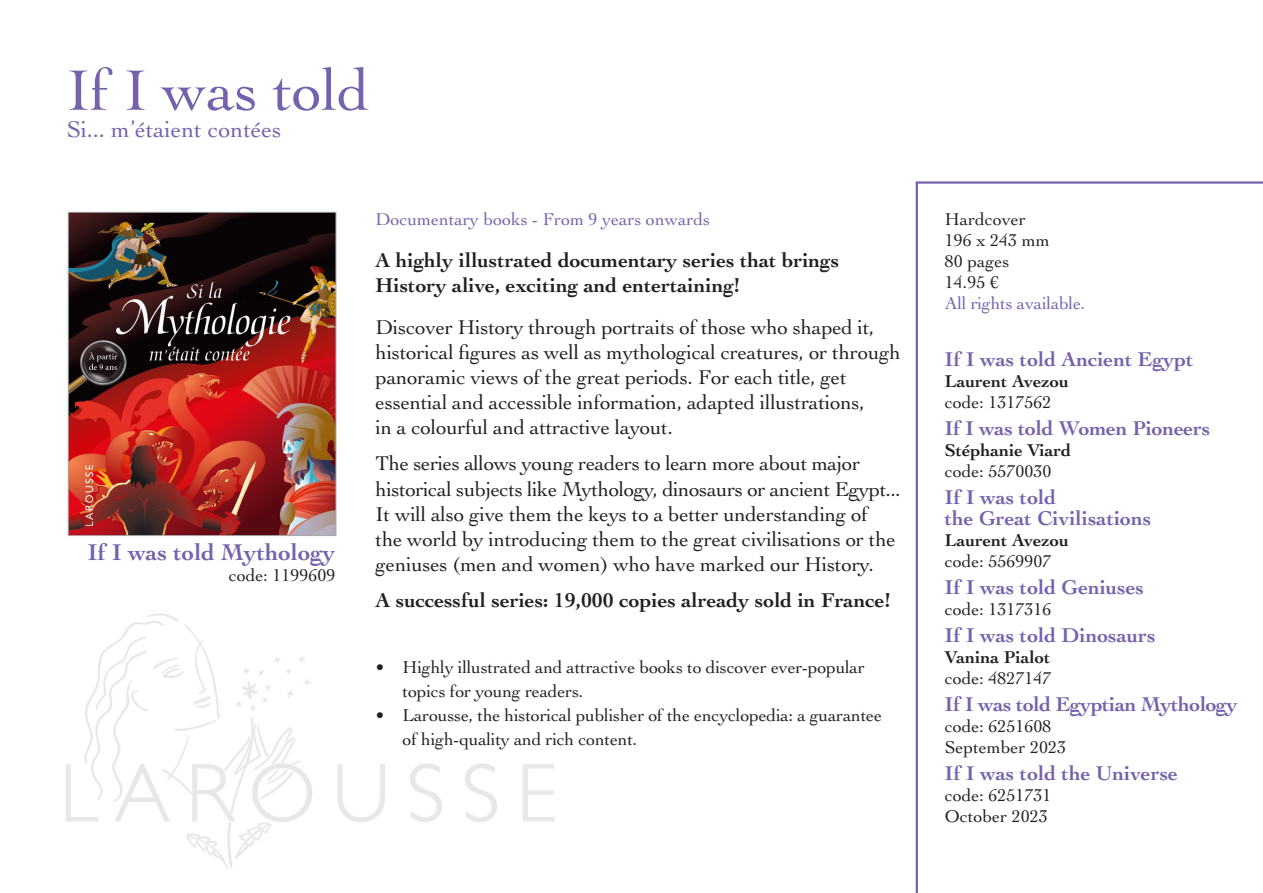
<style>
.page{position:relative;width:1263px;height:893px;background:#fff}
.page>*{position:absolute;margin:0;border:0;box-sizing:border-box;transform-origin:0 0}
._01_Titre-eng_docu{font:60px "Cochin LT Std";color:#7463ac}
._01_Titre-fra_docu{font:24px "Cochin LT Std";color:#7463ac}
._04_titre-livre-dr_docu{font:700 24px "Cochin LT Std";color:#7463ac}
._02_description_docu{font:21px/25.2px "Cochin LT Std";letter-spacing:-.01em;color:#231f20}
._03_Titre-livre-g_docu{font:700 21px/21px "Cochin LT Std";color:#7463ac}
._02_chapeau_docu{font:700 21px/25.2px "Cochin LT Std";color:#231f20}
._02_description_docu-2{font:700 21px "Cochin LT Std";color:#231f20}
._03_Titre-livre-g_docu-2{font:700 21px "Cochin LT Std";letter-spacing:-.02em;color:#7463ac}
._03_right_album{font:18px/24px "Cochin LT Std";letter-spacing:-.01em;color:#231f20}
._03_info-technique-livre-g_docu{font:18px "Cochin LT Std";color:#231f20}
._03_auteur-livre-g_docu{font:700 18px "Cochin LT Std";color:#231f20}
._02_info-partie_docu{font:18px "Cochin LT Std";color:#7463ac}
._03_info-technique_docu{font:18px "Cochin LT Std";color:#231f20}
._03_right_docu{font:18px "Cochin LT Std";letter-spacing:-.01em;color:#7463ac}
._03_auteur-livre-g_activite-jeux{font:700 18px "Cochin LT Std";color:#231f20}
._04_titre-livre-dr_docu-2{font:18px "Cochin LT Std";color:#231f20}
</style>
<div class="page">
<img style="left:66px;top:613px;width:489px;height:256px">
<hr style="left:916px;top:181px;width:347px;height:3px;background:#7463ac">
<hr style="left:916px;top:183px;width:2px;height:710px;background:#7463ac">
<img style="left:70px;top:214px;width:264px;height:320px">
<div style="left:68px;top:212px;width:268px;height:324px;border:1px solid #a8a9ad"></div>
<p class="_01_Titre-eng_docu" style="left:67px;top:56px;width:304px">If I was told</p>
<p class="_01_Titre-fra_docu" style="left:67px;top:115px;width:216px">Si... m’étaient contées</p>
<p class="_04_titre-livre-dr_docu" style="left:88px;top:538px;width:249px">If I was told Mythology</p>
<p class="_04_titre-livre-dr_docu-2" style="left:229px;top:565px;width:108px">code: 1199609</p>
<p class="_02_info-partie_docu" style="left:376px;top:209px;width:336px">Documentary books - From 9 years onwards</p>
<p class="_02_chapeau_docu" style="left:376px;top:247px;width:465px">A highly illustrated documentary series that brings<br>History alive, exciting and entertaining!</p>
<p class="_02_description_docu" style="left:376px;top:314px;width:526px">Discover History through portraits of those who shaped it, historical figures as well as mythological creatures, or through panoramic views of the great periods. For each title, get essential and accessible information, adapted illustrations,<br>in a colourful and attractive layout.</p>
<p class="_02_description_docu" style="left:376px;top:451px;width:527px">The series allows young readers to learn more about major historical subjects like Mythology, dinosaurs or ancient Egypt...<br>It will also give them the keys to a better understanding of<br>the world by introducing them to the great civilisations or the geniuses (men and women) who have marked our History.</p>
<p class="_02_description_docu-2" style="left:376px;top:588px;width:516px">A successful series: 19,000 copies already sold in France!</p>
<p class="_03_right_album" style="left:403px;top:655px;width:464px;text-indent:-27px">• Highly illustrated and attractive books to discover ever-popular topics for young readers.</p>
<p class="_03_right_album" style="left:403px;top:703px;width:481px;text-indent:-27px">• Larousse, the historical publisher of the encyclopedia: a guarantee of high-quality and rich content.</p>
<p class="_03_info-technique_docu" style="left:945px;top:209px;width:82px">Hardcover</p>
<p class="_03_info-technique_docu" style="left:945px;top:230px;width:106px">196 x 243 mm</p>
<p class="_03_info-technique_docu" style="left:945px;top:251px;width:66px">80 pages</p>
<p class="_03_info-technique_docu" style="left:945px;top:272px;width:55px">14.95 €</p>
<p class="_03_right_docu" style="left:945px;top:293px;width:142px">All rights available.</p>
<p class="_03_Titre-livre-g_docu" style="left:945px;top:348px;width:250px">If I was told Ancient Egypt</p>
<p class="_03_auteur-livre-g_docu" style="left:945px;top:370px;width:126px">Laurent Avezou</p>
<p class="_03_info-technique-livre-g_docu" style="left:945px;top:392px;width:108px">code: 1317562</p>
<p class="_03_Titre-livre-g_docu" style="left:945px;top:417px;width:267px">If I was told Women Pioneers</p>
<p class="_03_auteur-livre-g_activite-jeux" style="left:945px;top:439px;width:128px">Stéphanie Viard</p>
<p class="_03_info-technique-livre-g_docu" style="left:945px;top:461px;width:108px">code: 5570030</p>
<p class="_03_Titre-livre-g_docu" style="left:945px;top:486px;width:208px">If I was told<br>the Great Civilisations</p>
<p class="_03_auteur-livre-g_docu" style="left:945px;top:529px;width:126px">Laurent Avezou</p>
<p class="_03_info-technique-livre-g_docu" style="left:945px;top:551px;width:108px">code: 5569907</p>
<p class="_03_Titre-livre-g_docu" style="left:945px;top:576px;width:201px">If I was told Geniuses</p>
<p class="_03_info-technique-livre-g_docu" style="left:945px;top:599px;width:108px">code: 1317316</p>
<p class="_03_Titre-livre-g_docu" style="left:945px;top:624px;width:212px">If I was told Dinosaurs</p>
<p class="_03_auteur-livre-g_docu" style="left:945px;top:646px;width:107px">Vanina Pialot</p>
<p class="_03_info-technique-livre-g_docu" style="left:945px;top:668px;width:108px">code: 4827147</p>
<p class="_03_Titre-livre-g_docu-2" style="left:945px;top:692px;width:294px">If I was told Egyptian Mythology</p>
<p class="_03_info-technique-livre-g_docu" style="left:945px;top:716px;width:108px">code: 6251608</p>
<p class="_03_right_album" style="left:945px;top:735px;width:123px">September 2023</p>
<p class="_03_Titre-livre-g_docu" style="left:945px;top:762px;width:235px">If I was told the Universe</p>
<p class="_03_info-technique-livre-g_docu" style="left:945px;top:785px;width:108px">code: 6251731</p>
<p class="_03_right_album" style="left:945px;top:804px;width:104px">October 2023</p>
</div>
